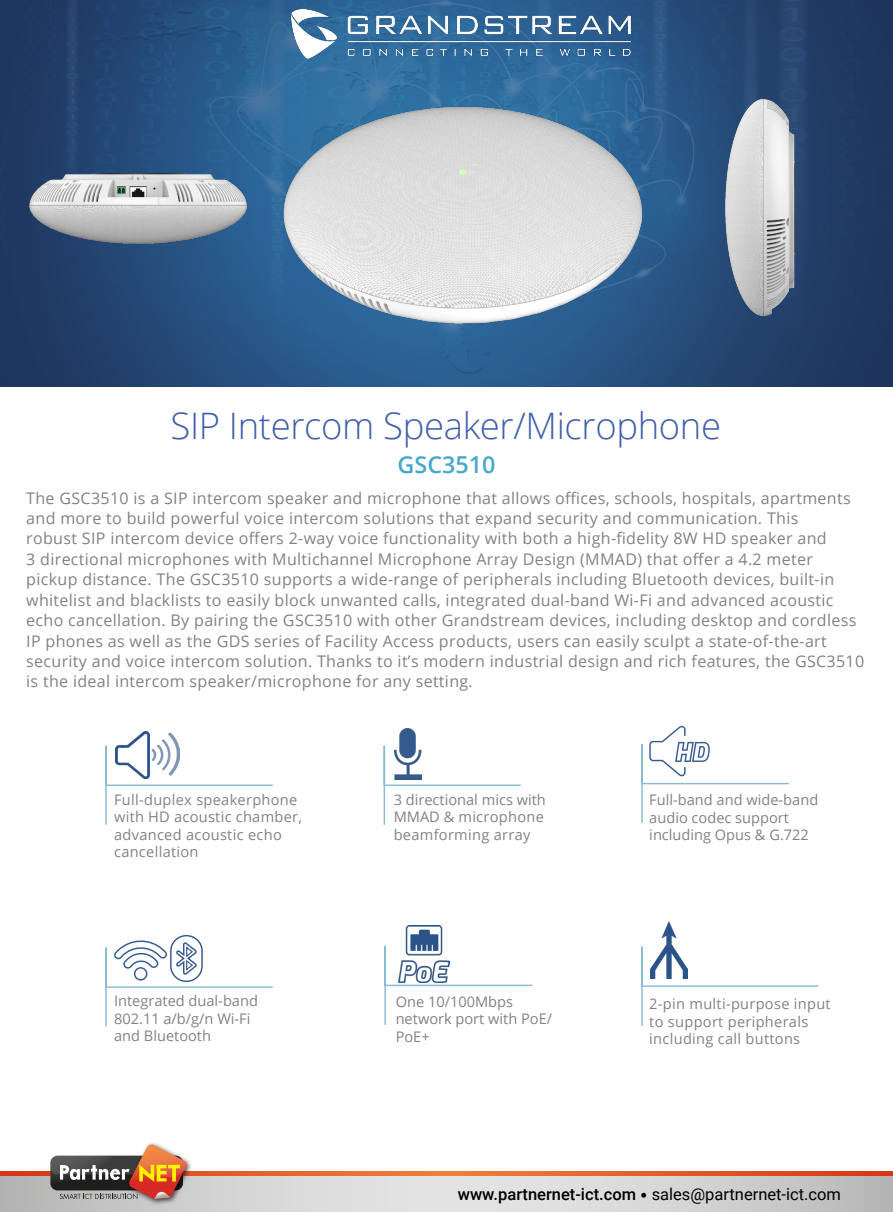
<style>
.page{position:relative;width:893px;height:1212px;background:#fff}
.page>*{position:absolute;margin:0;border:0;box-sizing:border-box;transform-origin:0 0}
.t1{font:300 36.45px "Open Sans";letter-spacing:-.01em;color:#4160ac}
.t2{font:600 23.4px "Open Sans";color:#46a8ca}
.t3{font:16.5px "Roboto";color:#000}
.t4{font:16.05px/20.4px "Open Sans";letter-spacing:.02em;color:#808285}
.t5{font:14.55px/17.5px "Open Sans";letter-spacing:.02em;color:#808285}
.t6{font:14.55px/17.5px "Open Sans";color:#808285}
.s1{font-weight:500}
.s2{font-weight:500;font-size:21px}
</style>
<div class="page">
<img style="left:0;top:0;width:893px;height:387px">
<img style="left:283px;top:10px;width:352px;height:34px">
<svg style="left:105px;top:745px;width:168px;height:80px"></svg>
<svg style="left:383px;top:745px;width:138px;height:80px"></svg>
<svg style="left:384px;top:945px;width:149px;height:80px"></svg>
<svg style="left:641px;top:946px;width:178px;height:80px"></svg>
<img style="left:398px;top:926px;width:51px;height:56px">
<svg style="left:105px;top:935px;width:168px;height:92px"></svg>
<svg style="left:641px;top:725px;width:148px;height:99px"></svg>
<img style="left:116px;top:732px;width:63px;height:47px">
<img style="left:395px;top:729px;width:27px;height:51px">
<img style="left:651px;top:922px;width:36px;height:56px">
<img style="left:280px;top:44px;width:364px;height:325px">
<img style="left:718px;top:96px;width:85px;height:223px">
<img style="left:9px;top:145px;width:288px;height:108px">
<svg style="left:0;top:1176px;width:893px;height:36px;background:#d3d3d2"></svg>
<svg style="left:0;top:1171px;width:893px;height:5px;background:#e45d29"></svg>
<img style="left:124px;top:1143px;width:69px;height:65px">
<svg style="left:50px;top:1144px;width:137px;height:55px"></svg>
<h1 class="t1" style="left:170px;top:401px;width:552px">SIP Intercom Speaker/Microphone</h1>
<h2 class="t2" style="left:398px;top:448px;width:99px">GSC3510</h2>
<p class="t4" style="left:26px;top:487px;width:839px">The GSC3510 is a SIP intercom speaker and microphone that allows offices, schools, hospitals, apartments and more to build powerful voice intercom solutions that expand security and communication. This<br>robust SIP intercom device offers 2-way voice functionality with both a high-fidelity 8W HD speaker and<br>3 directional microphones with Multichannel Microphone Array Design (MMAD) that offer a 4.2 meter pickup distance. The GSC3510 supports a wide-range of peripherals including Bluetooth devices, built-in whitelist and blacklists to easily block unwanted calls, integrated dual-band Wi-Fi and advanced acoustic echo cancellation. By pairing the GSC3510 with other Grandstream devices, including desktop and cordless IP phones as well as the GDS series of Facility Access products, users can easily sculpt a state-of-the-art security and voice intercom solution. Thanks to it’s modern industrial design and rich features, the GSC3510 is the ideal intercom speaker/microphone for any setting.</p>
<p class="t5" style="left:114px;top:790px;width:189px">Full-duplex speakerphone with HD acoustic chamber, advanced acoustic echo cancellation</p>
<p class="t5" style="left:394px;top:790px;width:154px">3 directional mics with<br>MMAD &amp; microphone beamforming array</p>
<p class="t6" style="left:649px;top:790px;width:170px">Full-band and wide-band audio codec support including Opus &amp; G.722</p>
<p class="t6" style="left:114px;top:992px;width:145px">Integrated dual-band<br>802.11 a/b/g/n Wi-Fi and Bluetooth</p>
<p class="t6" style="left:396px;top:992px;width:158px">One 10/100Mbps network port with PoE/<br>PoE+</p>
<p class="t5" style="left:649px;top:995px;width:183px">2-pin multi-purpose input to support peripherals including call buttons</p>
<p class="t3" style="left:458px;top:1182px;width:385px"><span class="s1">www.partnernet-ict.com</span> <span class="s2">•</span> sales@partnernet-ict.com</p>
</div>
